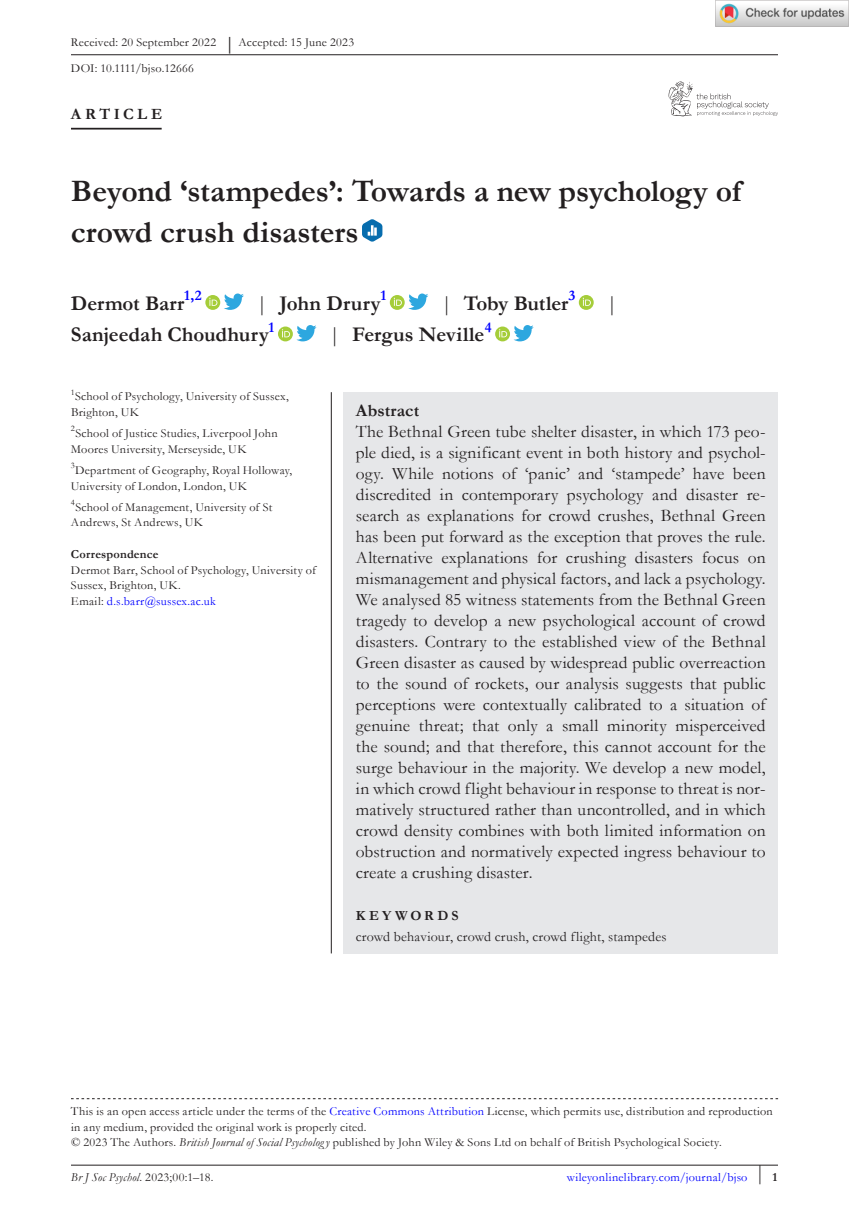
<style>
.page{position:relative;width:849px;height:1221px;background:#fff}
.page>*{position:absolute;margin:0;border:0;box-sizing:border-box;transform-origin:0 0}
.t1{font:700 31.5px/40.2px "Garamond";letter-spacing:-.005em;color:#231f20}
.t2{font:700 21px "Garamond";color:#231f20}
.t3{font:700 21px "Garamond";letter-spacing:.02em;color:#231f20}
.t4{font:21px "Garamond";color:#231f20}
.t5{font:17.5px/21px "Garamond";letter-spacing:.01em;color:#231f20;text-align:justify}
.t6{font:700 17.5px "Garamond";letter-spacing:.01em;color:#231f20}
.t7{font:700 15.75px "Garamond";letter-spacing:.22em;color:#231f20}
.t8{font:14px "Garamond";letter-spacing:.015em;color:#231f20}
.t9{font:700 14px "Garamond";letter-spacing:.23em;color:#231f20}
.t10{font:12.25px/15.8px "Garamond";letter-spacing:.02em;color:#231f20}
.t11{font:12.25px "Garamond";letter-spacing:.02em;color:#00f}
.t12{font:700 12.25px "Garamond";letter-spacing:.02em;color:#231f20}
.s1{font-size:18.38px}
.s2{font-weight:400}
.s3{color:#00f}
.s4{font-style:italic}
.s5{font-weight:700;color:#231f20}
</style>
<div class="page">
<hr style="left:71px;top:1164px;width:706px;height:1px;background:#231f20">
<svg style="left:668px;top:82px;width:109px;height:34px"></svg>
<hr style="left:71px;top:128px;width:91px;height:1px;background:#231f20">
<svg style="left:362px;top:219px;width:20px;height:22px"></svg>
<svg style="left:205px;top:295px;width:15px;height:15px"></svg>
<svg style="left:209px;top:298px;width:8px;height:8px"></svg>
<svg style="left:224px;top:293px;width:20px;height:17px"></svg>
<svg style="left:389px;top:295px;width:15px;height:15px"></svg>
<svg style="left:393px;top:298px;width:9px;height:8px"></svg>
<svg style="left:408px;top:293px;width:20px;height:17px"></svg>
<svg style="left:578px;top:295px;width:15px;height:15px"></svg>
<svg style="left:582px;top:298px;width:8px;height:8px"></svg>
<svg style="left:278px;top:326px;width:15px;height:15px"></svg>
<svg style="left:282px;top:329px;width:8px;height:8px"></svg>
<svg style="left:296px;top:325px;width:20px;height:16px"></svg>
<svg style="left:495px;top:326px;width:15px;height:15px"></svg>
<svg style="left:499px;top:329px;width:8px;height:8px"></svg>
<svg style="left:513px;top:325px;width:20px;height:16px"></svg>
<hr style="left:71px;top:54px;width:706px;height:1px;background:#231f20">
<svg style="left:71px;top:1098px;width:706px;height:1px"></svg>
<div style="left:343px;top:392px;width:434px;height:561px;background:#e6e7e9"></div>
<hr style="left:331px;top:392px;width:1px;height:561px;background:#231f20">
<img style="left:715px;top:0;width:133px;height:26px">
<p class="t10" style="left:71px;top:30px;width:284px;line-height:25.2px">Received: 20 September 2022 <span class="s1">|</span> Accepted: 15 June 2023<br>DOI: 10.1111/bjso.12666</p>
<p class="t7" style="left:71px;top:103px;width:93px">ARTICLE</p>
<h1 class="t1" style="left:71px;top:171px;width:671px">Beyond ‘stampedes’: Towards a new psychology of crowd crush disasters</h1>
<p class="t2" style="left:71px;top:289px;width:132px">Dermot Barr<sup>1,2</sup></p>
<p class="t3" style="left:257px;top:289px;width:131px"><span class="s2">|</span> John Drury<sup>1</sup></p>
<p class="t2" style="left:441px;top:289px;width:135px"><span class="s2">|</span> Toby Butler<sup>3</sup></p>
<p class="t4" style="left:606px;top:289px;width:12px">|</p>
<p class="t2" style="left:71px;top:320px;width:205px">Sanjeedah Choudhury<sup>1</sup></p>
<p class="t2" style="left:329px;top:320px;width:163px"><span class="s2">|</span> Fergus Neville<sup>4</sup></p>
<p class="t10" style="left:71px;top:388px;width:219px"><sup>1</sup>School of Psychology, University of Sussex,<br>Brighton, UK</p>
<p class="t10" style="left:71px;top:425px;width:208px"><sup>2</sup>School of Justice Studies, Liverpool John<br>Moores University, Merseyside, UK</p>
<p class="t10" style="left:71px;top:461px;width:223px"><sup>3</sup>Department of Geography, Royal Holloway,<br>University of London, London, UK</p>
<p class="t10" style="left:71px;top:498px;width:203px"><sup>4</sup>School of Management, University of St<br>Andrews, St Andrews, UK</p>
<p class="t12" style="left:71px;top:545px;width:89px">Correspondence</p>
<p class="t10" style="left:71px;top:561px;width:246px">Dermot Barr, School of Psychology, University of<br>Sussex, Brighton, UK.<br>Email: <span class="s3">d.s.barr@sussex.ac.uk</span></p>
<p class="t6" style="left:356px;top:398px;width:65px">Abstract</p>
<p class="t5" style="left:356px;top:420px;width:411px">The Bethnal Green tube shelter disaster, in which 173 peo&shy;ple died, is a significant event in both history and psychol&shy;ogy. While notions of ‘panic’ and ‘stampede’ have been discredited in contemporary psychology and disaster re&shy;search as explanations for crowd crushes, Bethnal Green has been put forward as the exception that proves the rule.<br>Alternative explanations for crushing disasters focus on mismanagement and physical factors, and lack a psychology.<br>We analysed 85 witness statements from the Bethnal Green tragedy to develop a new psychological account of crowd disasters. Contrary to the established view of the Bethnal Green disaster as caused by widespread public overreaction to the sound of rockets, our analysis suggests that public perceptions were contextually calibrated to a situation of genuine threat; that only a small minority misperceived the sound; and that therefore, this cannot account for the surge behaviour in the majority. We develop a new model, in which crowd flight behaviour in response to threat is nor&shy;matively structured rather than uncontrolled, and in which crowd density combines with both limited information on obstruction and normatively expected ingress behaviour to create a crushing disaster.</p>
<p class="t9" style="left:356px;top:906px;width:104px">KEYWORDS</p>
<p class="t8" style="left:356px;top:927px;width:312px">crowd behaviour, crowd crush, crowd flight, stampedes</p>
<p class="t10" style="left:71px;top:1102px;width:703px">This is an open access article under the terms of the <span class="s3">Creative Commons Attribution</span> License, which permits use, distribution and reproduction in any medium, provided the original work is properly cited.<br>© 2023 The Authors. <span class="s4">British Journal of Social Psycholog y</span> published by John Wiley &amp; Sons Ltd on behalf of British Psychological Society.</p>
<p class="t10" style="left:71px;top:1169px;width:144px"><span class="s4">Br J Soc Psychol</span>. 2023;00:1–18.</p>
<p class="t11" style="left:566px;top:1169px;width:212px">wileyonlinelibrary.com/journal/bjso <sup>|</sup> <span class="s5">1</span></p>
</div>
